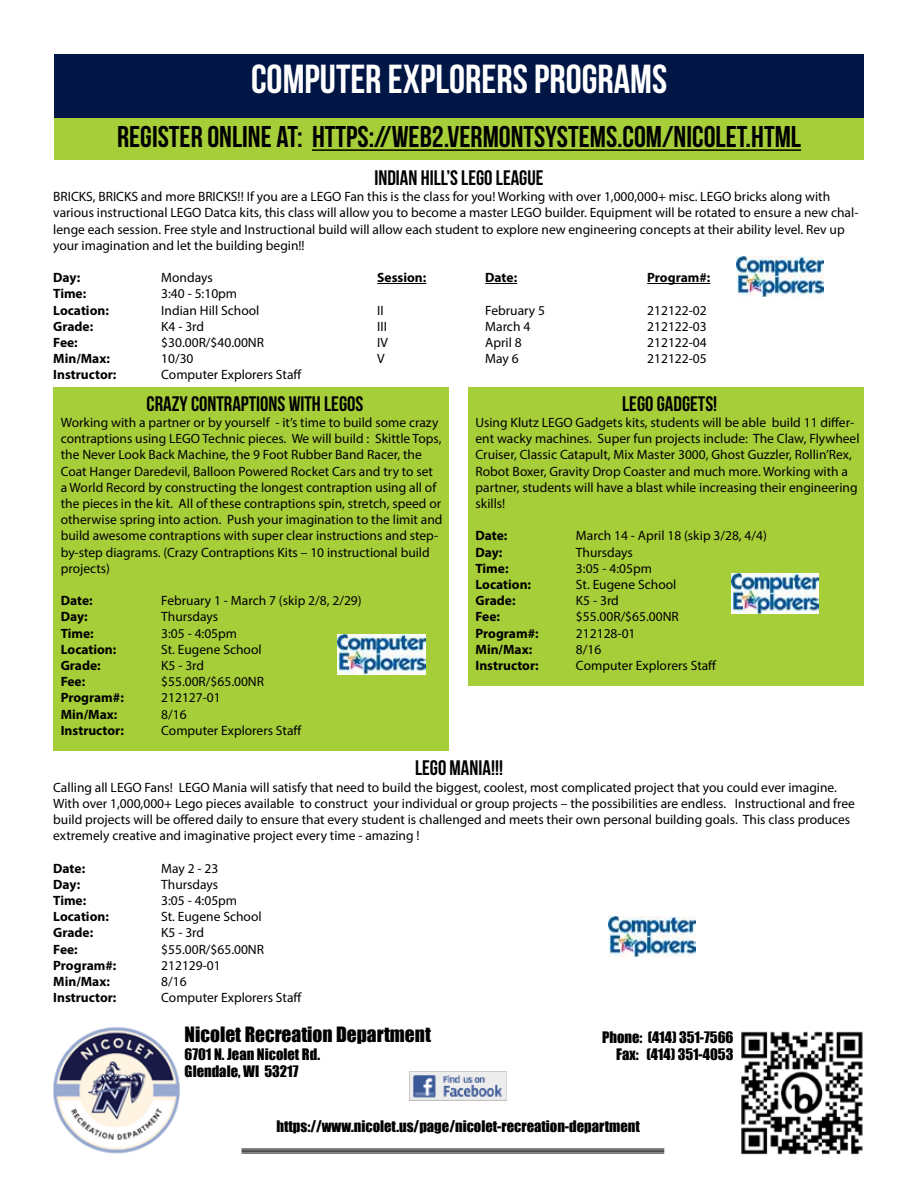
<style>
.page{position:relative;width:918px;height:1188px;background:#fff}
.page>*{position:absolute;margin:0;border:0;box-sizing:border-box;transform-origin:0 0}
.t1{font:700 40.5px "Bebas Neue";color:#fff}
.t2{font:700 30px "Bebas Neue";color:#000}
.t3{font:700 21px "Bebas Neue";color:#000}
.t4{font:19.5px "Impact";color:#000}
.t5{font:14.55px/17.5px "Impact";color:#000}
.t6{font:13.5px/16.2px "Myriad Pro";color:#000}
.t7{font:700 13.5px "Myriad Pro";color:#000}
</style>
<div class="page">
<div style="left:54px;top:54px;width:810px;height:65px;background:#011645"></div>
<div style="left:54px;top:119px;width:810px;height:41px;background:#a6ce39"></div>
<hr style="left:312px;top:149px;width:489px;height:2px;background:#000">
<hr style="left:241px;top:1149px;width:423px;height:1px;background:#000">
<hr style="left:241px;top:1150px;width:423px;height:2px;background:#000">
<hr style="left:241px;top:1153px;width:423px;height:1px;background:#000">
<img style="left:410px;top:1071px;width:97px;height:30px">
<img style="left:53px;top:1027px;width:126px;height:127px">
<img style="left:741px;top:1031px;width:122px;height:123px">
<hr style="left:377px;top:283px;width:49px;height:1px;background:#000">
<hr style="left:485px;top:283px;width:32px;height:1px;background:#000">
<hr style="left:647px;top:283px;width:63px;height:1px;background:#000">
<img style="left:736px;top:257px;width:88px;height:40px">
<div style="left:53px;top:387px;width:396px;height:364px;background:#a6ce39"></div>
<img style="left:338px;top:634px;width:87px;height:40px">
<img style="left:608px;top:917px;width:88px;height:40px">
<div style="left:468px;top:387px;width:396px;height:299px;background:#a6ce39"></div>
<img style="left:732px;top:574px;width:87px;height:40px">
<h1 class="t1" style="left:251px;top:57px;width:418px">COMPUTER EXPLORERS PROGRAMS</h1>
<h2 class="t2" style="left:117px;top:120px;width:685px">REGISTER ONLINE AT: HTTPS://WEB2.VERMONTSYSTEMS.COM/NICOLET.HTML</h2>
<h3 class="t3" style="left:374px;top:166px;width:171px">INDIAN HILL’S LEGO LEAGUE</h3>
<p class="t6" style="left:53px;top:188px;width:807px">BRICKS, BRICKS and more BRICKS!! If you are a LEGO Fan this is the class for you! Working with over 1,000,000+ misc. LEGO bricks along with various instructional LEGO Datca kits, this class will allow you to become a master LEGO builder. Equipment will be rotated to ensure a new chal&shy;lenge each session. Free style and Instructional build will allow each student to explore new engineering concepts at their ability level. Rev up your imagination and let the building begin!!</p>
<p class="t7" style="left:53px;top:269px;width:28px">Day:</p>
<p class="t6" style="left:161px;top:269px;width:53px">Mondays</p>
<p class="t7" style="left:377px;top:269px;width:51px">Session:</p>
<p class="t7" style="left:485px;top:269px;width:33px">Date:</p>
<p class="t7" style="left:647px;top:269px;width:65px">Program#:</p>
<p class="t7" style="left:53px;top:285px;width:35px">Time:</p>
<p class="t6" style="left:161px;top:286px;width:77px">3:40 - 5:10pm</p>
<p class="t7" style="left:53px;top:301px;width:57px">Location:</p>
<p class="t6" style="left:161px;top:302px;width:100px">Indian Hill School</p>
<p class="t6" style="left:377px;top:302px;width:8px">II</p>
<p class="t6" style="left:485px;top:302px;width:61px">February 5</p>
<p class="t6" style="left:647px;top:302px;width:61px">212122-02</p>
<p class="t7" style="left:53px;top:317px;width:42px">Grade:</p>
<p class="t6" style="left:161px;top:318px;width:44px">K4 - 3rd</p>
<p class="t6" style="left:377px;top:318px;width:11px">III</p>
<p class="t6" style="left:485px;top:318px;width:47px">March 4</p>
<p class="t6" style="left:647px;top:318px;width:61px">212122-03</p>
<p class="t7" style="left:53px;top:334px;width:26px">Fee:</p>
<p class="t6" style="left:161px;top:334px;width:104px">$30.00R/$40.00NR</p>
<p class="t6" style="left:377px;top:334px;width:12px">IV</p>
<p class="t6" style="left:485px;top:334px;width:38px">April 8</p>
<p class="t6" style="left:647px;top:334px;width:61px">212122-04</p>
<p class="t7" style="left:53px;top:350px;width:58px">Min/Max:</p>
<p class="t6" style="left:161px;top:350px;width:34px">10/30</p>
<p class="t6" style="left:377px;top:350px;width:9px">V</p>
<p class="t6" style="left:485px;top:350px;width:35px">May 6</p>
<p class="t6" style="left:647px;top:350px;width:61px">212122-05</p>
<p class="t7" style="left:53px;top:366px;width:65px">Instructor:</p>
<p class="t6" style="left:161px;top:367px;width:142px">Computer Explorers Staff</p>
<h3 class="t3" style="left:147px;top:392px;width:218px">CRAZY CONTRAPTIONS WITH LEGOS</h3>
<p class="t6" style="left:61px;top:414px;width:383px">Working with a partner or by yourself - it’s time to build some crazy contraptions using LEGO Technic pieces. We will build : Skittle Tops, the Never Look Back Machine, the 9 Foot Rubber Band Racer, the Coat Hanger Daredevil, Balloon Powered Rocket Cars and try to set a World Record by constructing the longest contraption using all of the pieces in the kit. All of these contraptions spin, stretch, speed or otherwise spring into action. Push your imagination to the limit and build awesome contraptions with super clear instructions and step&shy;by-step diagrams. (Crazy Contraptions Kits – 10 instructional build projects)</p>
<p class="t7" style="left:61px;top:592px;width:33px">Date:</p>
<p class="t6" style="left:161px;top:592px;width:202px">February 1 - March 7 (skip 2/8, 2/29)</p>
<p class="t7" style="left:61px;top:608px;width:28px">Day:</p>
<p class="t6" style="left:161px;top:608px;width:58px">Thursdays</p>
<p class="t7" style="left:61px;top:624px;width:35px">Time:</p>
<p class="t6" style="left:161px;top:625px;width:77px">3:05 - 4:05pm</p>
<p class="t7" style="left:61px;top:640px;width:57px">Location:</p>
<p class="t6" style="left:161px;top:641px;width:102px">St. Eugene School</p>
<p class="t7" style="left:61px;top:657px;width:42px">Grade:</p>
<p class="t6" style="left:161px;top:657px;width:44px">K5 - 3rd</p>
<p class="t7" style="left:61px;top:673px;width:26px">Fee:</p>
<p class="t6" style="left:161px;top:673px;width:104px">$55.00R/$65.00NR</p>
<p class="t7" style="left:61px;top:689px;width:65px">Program#:</p>
<p class="t6" style="left:161px;top:689px;width:61px">212127-01</p>
<p class="t7" style="left:61px;top:705px;width:58px">Min/Max:</p>
<p class="t6" style="left:161px;top:706px;width:27px">8/16</p>
<p class="t7" style="left:61px;top:721px;width:65px">Instructor:</p>
<p class="t6" style="left:161px;top:722px;width:142px">Computer Explorers Staff</p>
<h3 class="t3" style="left:415px;top:757px;width:89px">LEGO MANIA!!!</h3>
<p class="t6" style="left:53px;top:779px;width:803px">Calling all LEGO Fans! LEGO Mania will satisfy that need to build the biggest, coolest, most complicated project that you could ever imagine.<br>With over 1,000,000+ Lego pieces available to construct your individual or group projects – the possibilities are endless. Instructional and free build projects will be offered daily to ensure that every student is challenged and meets their own personal building goals. This class produces extremely creative and imaginative project every time - amazing !</p>
<p class="t7" style="left:53px;top:859px;width:33px">Date:</p>
<p class="t6" style="left:161px;top:860px;width:59px">May 2 - 23</p>
<p class="t7" style="left:53px;top:875px;width:28px">Day:</p>
<p class="t6" style="left:161px;top:876px;width:58px">Thursdays</p>
<p class="t7" style="left:53px;top:892px;width:35px">Time:</p>
<p class="t6" style="left:161px;top:892px;width:77px">3:05 - 4:05pm</p>
<p class="t7" style="left:53px;top:908px;width:57px">Location:</p>
<p class="t6" style="left:161px;top:908px;width:102px">St. Eugene School</p>
<p class="t7" style="left:53px;top:924px;width:42px">Grade:</p>
<p class="t6" style="left:161px;top:925px;width:44px">K5 - 3rd</p>
<p class="t7" style="left:53px;top:940px;width:26px">Fee:</p>
<p class="t6" style="left:161px;top:941px;width:104px">$55.00R/$65.00NR</p>
<p class="t7" style="left:53px;top:956px;width:65px">Program#:</p>
<p class="t6" style="left:161px;top:957px;width:61px">212129-01</p>
<p class="t7" style="left:53px;top:973px;width:58px">Min/Max:</p>
<p class="t6" style="left:161px;top:973px;width:27px">8/16</p>
<p class="t7" style="left:53px;top:989px;width:65px">Instructor:</p>
<p class="t6" style="left:161px;top:989px;width:142px">Computer Explorers Staff</p>
<h3 class="t3" style="left:622px;top:392px;width:97px">LEGO GADGETS!</h3>
<p class="t6" style="left:476px;top:414px;width:386px">Using Klutz LEGO Gadgets kits, students will be able build 11 differ&shy;ent wacky machines. Super fun projects include: The Claw, Flywheel Cruiser, Classic Catapult, Mix Master 3000, Ghost Guzzler, Rollin’Rex, Robot Boxer, Gravity Drop Coaster and much more. Working with a partner, students will have a blast while increasing their engineering skills!</p>
<p class="t7" style="left:476px;top:527px;width:33px">Date:</p>
<p class="t6" style="left:576px;top:527px;width:192px">March 14 - April 18 (skip 3/28, 4/4)</p>
<p class="t7" style="left:476px;top:543px;width:28px">Day:</p>
<p class="t6" style="left:576px;top:544px;width:58px">Thursdays</p>
<p class="t7" style="left:476px;top:559px;width:35px">Time:</p>
<p class="t6" style="left:576px;top:560px;width:77px">3:05 - 4:05pm</p>
<p class="t7" style="left:476px;top:576px;width:57px">Location:</p>
<p class="t6" style="left:576px;top:576px;width:102px">St. Eugene School</p>
<p class="t7" style="left:476px;top:592px;width:42px">Grade:</p>
<p class="t6" style="left:576px;top:592px;width:44px">K5 - 3rd</p>
<p class="t7" style="left:476px;top:608px;width:26px">Fee:</p>
<p class="t6" style="left:576px;top:608px;width:104px">$55.00R/$65.00NR</p>
<p class="t7" style="left:476px;top:624px;width:65px">Program#:</p>
<p class="t6" style="left:576px;top:625px;width:61px">212128-01</p>
<p class="t7" style="left:476px;top:640px;width:58px">Min/Max:</p>
<p class="t6" style="left:576px;top:641px;width:27px">8/16</p>
<p class="t7" style="left:476px;top:657px;width:65px">Instructor:</p>
<p class="t6" style="left:576px;top:657px;width:142px">Computer Explorers Staff</p>
<h3 class="t4" style="left:185px;top:1019px;width:248px">Nicolet Recreation Department</h3>
<p class="t5" style="left:185px;top:1045px;width:137px">6701 N. Jean Nicolet Rd.<br>Glendale, WI 53217</p>
<p class="t5" style="left:602px;top:1028px;width:133px;text-align:right">Phone: (414) 351-7566<br>Fax: (414) 351-4053</p>
<p class="t5" style="left:276px;top:1117px;width:365px">https://www.nicolet.us/page/nicolet-recreation-department</p>
</div>
